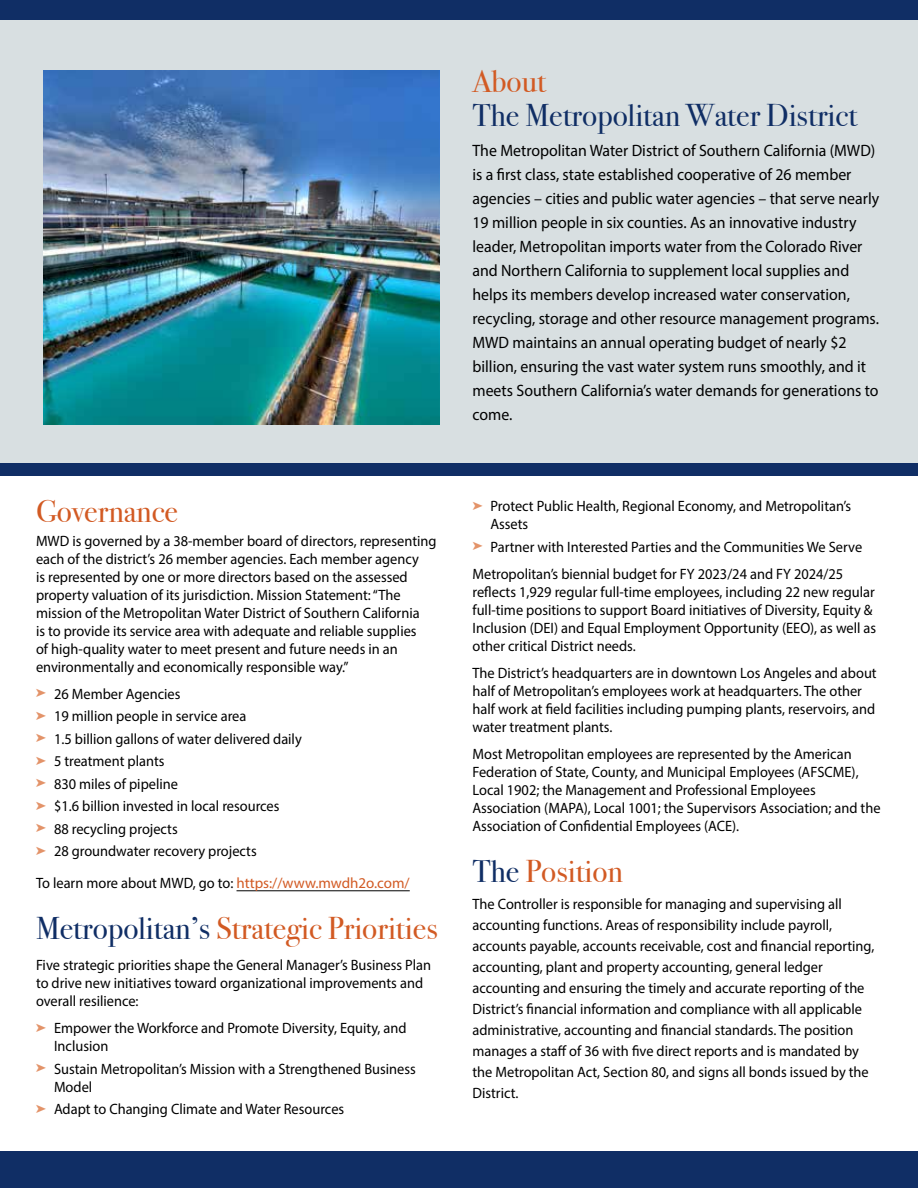
<style>
.page{position:relative;width:918px;height:1188px;background:#fff}
.page>*{position:absolute;margin:0;border:0;box-sizing:border-box;transform-origin:0 0}
.t1{font:31.5px "Bodoni Svty Two ITCTT";color:#d25a23}
.t2{font:31.5px "Bodoni Svty Two ITCTT";color:#102e65}
.t3{font:16.5px/24px "Myriad Pro";color:#000;scale:.96 1}
.t4{font:15px/18px "Myriad Pro";color:#000;scale:.96 1}
.s1{color:#e39369}
.s2{color:#d25a23}
.s3{color:#102e65}
</style>
<div class="page">
<div style="left:0;top:0;width:918px;height:473px;background:#d8dfe1"></div>
<hr style="left:237px;top:890px;width:173px;height:1px;background:#000">
<div style="left:0;top:0;width:918px;height:20px;background:#102e65"></div>
<div style="left:0;top:463px;width:918px;height:13px;background:#102e65"></div>
<img style="left:43px;top:71px;width:396px;height:354px">
<div style="left:0;top:1152px;width:918px;height:36px;background:#102e65"></div>
<h1 class="t1" style="left:36px;top:485px;width:144px">Governance</h1>
<p class="t4" style="left:36px;top:532px;width:419px">MWD is governed by a 38-member board of directors, representing each of the district’s 26 member agencies. Each member agency<br>is represented by one or more directors based on the assessed property valuation of its jurisdiction. Mission Statement: “The mission of the Metropolitan Water District of Southern California<br>is to provide its service area with adequate and reliable supplies<br>of high-quality water to meet present and future needs in an environmentally and economically responsible way.”</p>
<p class="t4" style="left:36px;top:682px;width:278px;line-height:22.5px"><span class="s1">➤</span> 26 Member Agencies<br><span class="s1">➤</span> 19 million people in service area<br><span class="s1">➤</span> 1.5 billion gallons of water delivered daily <span class="s1">➤</span> 5 treatment plants<br><span class="s1">➤</span> 830 miles of pipeline<br><span class="s1">➤</span> $1.6 billion invested in local resources<br><span class="s1">➤</span> 88 recycling projects<br><span class="s1">➤</span> 28 groundwater recovery projects</p>
<p class="t4" style="left:36px;top:874px;width:391px">To learn more about MWD, go to: <span class="s2">https://www.mwdh2o.com/</span></p>
<h1 class="t1" style="left:36px;top:902px;width:403px"><span class="s3">Metropolitan’s</span> Strategic Priorities</h1>
<p class="t4" style="left:36px;top:956px;width:413px">Five strategic priorities shape the General Manager’s Business Plan to drive new initiatives toward organizational improvements and overall resilience:</p>
<p class="t4" style="left:54px;top:1019px;width:369px;text-indent:-18px"><span class="s1">➤</span> Empower the Workforce and Promote Diversity, Equity, and<br>Inclusion</p>
<p class="t4" style="left:54px;top:1060px;width:378px;text-indent:-18px"><span class="s1">➤</span> Sustain Metropolitan’s Mission with a Strengthened Business<br>Model</p>
<p class="t4" style="left:36px;top:1100px;width:323px"><span class="s1">➤</span> Adapt to Changing Climate and Water Resources</p>
<h1 class="t1" style="left:472px;top:55px;width:75px">About</h1>
<h1 class="t2" style="left:472px;top:90px;width:386px">The Metropolitan Water District</h1>
<p class="t3" style="left:472px;top:138px;width:425px">The Metropolitan Water District of Southern California (MWD) is a first class, state established cooperative of 26 member agencies – cities and public water agencies – that serve nearly 19 million people in six counties. As an innovative industry leader, Metropolitan imports water from the Colorado River and Northern California to supplement local supplies and helps its members develop increased water conservation, recycling, storage and other resource management programs.<br>MWD maintains an annual operating budget of nearly $2 billion, ensuring the vast water system runs smoothly, and it meets Southern California’s water demands for generations to come.</p>
<p class="t4" style="left:490px;top:497px;width:377px;text-indent:-18px"><span class="s1">➤</span> Protect Public Health, Regional Economy, and Metropolitan’s<br>Assets</p>
<p class="t4" style="left:472px;top:533px;width:407px;line-height:27px"><span class="s1">➤</span> Partner with Interested Parties and the Communities We Serve<br>Metropolitan’s biennial budget for FY 2023/24 and FY 2024/25</p>
<p class="t4" style="left:472px;top:582px;width:422px">reflects 1,929 regular full-time employees, including 22 new regular full-time positions to support Board initiatives of Diversity, Equity &amp; Inclusion (DEI) and Equal Employment Opportunity (EEO), as well as other critical District needs.</p>
<p class="t4" style="left:472px;top:663px;width:423px">The District’s headquarters are in downtown Los Angeles and about half of Metropolitan’s employees work at headquarters. The other half work at field facilities including pumping plants, reservoirs, and water treatment plants.</p>
<p class="t4" style="left:472px;top:744px;width:427px">Most Metropolitan employees are represented by the American Federation of State, County, and Municipal Employees (AFSCME), Local 1902; the Management and Professional Employees Association (MAPA), Local 1001; the Supervisors Association; and the Association of Confidential Employees (ACE).</p>
<h1 class="t1" style="left:472px;top:845px;width:152px"><span class="s3">The</span> Position</h1>
<p class="t4" style="left:472px;top:893px;width:420px;line-height:21px">The Controller is responsible for managing and supervising all accounting functions. Areas of responsibility include payroll, accounts payable, accounts receivable, cost and financial reporting, accounting, plant and property accounting, general ledger accounting and ensuring the timely and accurate reporting of the District’s financial information and compliance with all applicable administrative, accounting and financial standards. The position manages a staff of 36 with five direct reports and is mandated by the Metropolitan Act, Section 80, and signs all bonds issued by the District.</p>
</div>
